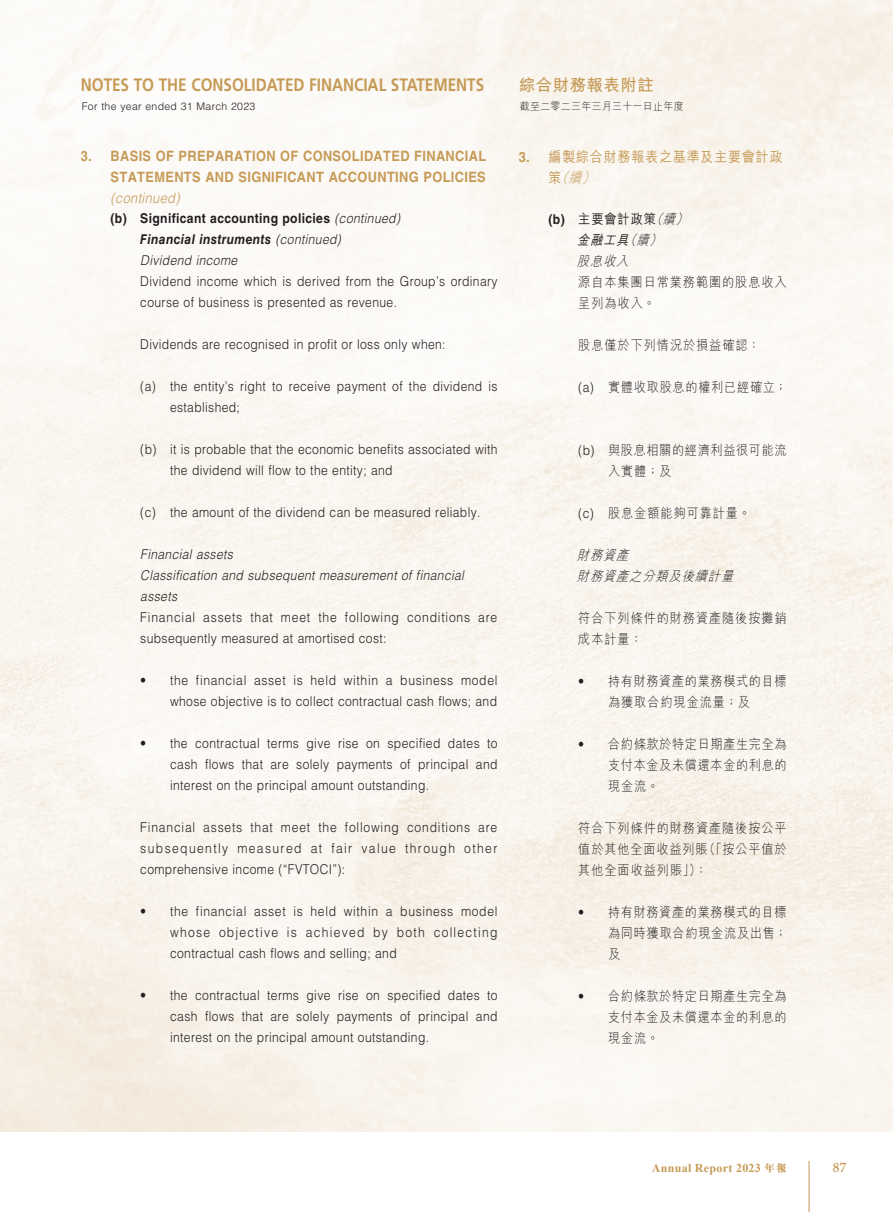
<style>
.page{position:relative;width:893px;height:1212px;background:#fff}
.page>*{position:absolute;margin:0;border:0;box-sizing:border-box;transform-origin:0 0}
.t1{font:700 18px "Frutiger LT Std";color:#c69a56;scale:.85 1}
.t2{font:700 16.5px "M Hei HK";letter-spacing:.03em;color:#c69a56}
.t3{font:700 14.25px/21px "Helvetica LT Std";letter-spacing:.03em;color:#c69a56;text-align:right;scale:.9 1}
.t4{font:500 14.25px/21px "M Hei HK";letter-spacing:.08em;color:#c69a56;scale:.9 1}
.t5{font:italic 300 14.25px "Helvetica LT Std";letter-spacing:.03em;color:#c69a56;scale:.9 1}
.t6{font:300 13.5px/21px "Helvetica LT Std";letter-spacing:.03em;color:#231f20;text-align:justify;scale:.9 1}
.t7{font:300 13.5px/21px "M Hei HK";letter-spacing:.06em;color:#231f20;text-align:justify;scale:.9 1}
.t8{font:italic 300 13.5px/21px "Helvetica LT Std";letter-spacing:.03em;color:#231f20;scale:.9 1}
.t9{font:300 13.5px/21px "Helvetica LT Std";letter-spacing:.065em;color:#231f20;scale:.9 1}
.t10{font:italic 300 13.5px/21px "M Hei HK";color:#231f20;scale:.9 1}
.t11{font:300 13.5px "M Hei HK";letter-spacing:.08em;color:#231f20;scale:.9 1}
.t12{font:500 13.5px "Palatino LT Std";color:#c69a56}
.t13{font:700 12px "Times New Roman";letter-spacing:.025em;color:#c69a56}
.t14{font:300 10.5px "Helvetica LT Std";letter-spacing:.03em;color:#231f20}
.t15{font:300 10.5px "M Hei HK";letter-spacing:.03em;color:#231f20;scale:.95 1}
.s1{font-family:"Helvetica LT Std";font-weight:700}
.s2{font-weight:300;font-style:italic}
.s3{font-family:"Helvetica LT Std";font-weight:700;font-style:normal}
.s4{font-weight:500;font-style:normal}
.s5{font-weight:500}
.s6{font-family:"Helvetica LT Std"}
.s7{font-weight:700;font-style:normal}
.s8{font-weight:700}
.s9{font-family:"M Sung HK";font-weight:800;font-size:10.5px}
</style>
<div class="page">
<img style="left:0;top:0;width:893px;height:1131px">
<hr style="left:809px;top:1161px;width:1px;height:51px;background:#c69a56">
<h1 class="t1" style="left:81px;top:75px;width:476px">NOTES TO THE CONSOLIDATED FINANCIAL STATEMENTS</h1>
<p class="t2" style="left:519px;top:72px;width:137px">綜合財務報表附註</p>
<p class="t14" style="left:82px;top:99px;width:175px">For the year ended 31 March 2023</p>
<p class="t15" style="left:520px;top:99px;width:174px">截至二零二三年三月三十一日止年度</p>
<p class="t4" style="left:549px;top:145px;width:262px;text-indent:-30px"><span class="s1">3.</span> 編製綜合財務報表之基準及主要會計政策<span class="s2">（續）</span></p>
<p class="t10" style="left:577px;top:208px;width:130px;text-indent:-28px"><span class="s3">(b)</span> <span class="s4">主要會計政策</span>（續）<span class="s5">金融工具</span>（續）<br>股息收入</p>
<p class="t7" style="left:578px;top:271px;width:233px">源自本集團日常業務範圍的股息收入呈列為收入。</p>
<p class="t11" style="left:578px;top:335px;width:204px">股息僅於下列情況於損益確認：</p>
<p class="t7" style="left:578px;top:376px;width:233px"><span class="s6">(a)</span> 實體收取股息的權利已經確立；</p>
<p class="t3" style="left:81px;top:145px;width:452px">3. BASIS OF PREPARATION OF CONSOLIDATED FINANCIAL<br>STATEMENTS AND SIGNIFICANT ACCOUNTING POLICIES</p>
<p class="t5" style="left:111px;top:189px;width:78px">(continued)</p>
<p class="t8" style="left:140px;top:208px;width:290px;text-indent:-30px"><span class="s7">(b) Significant accounting policies</span> (continued)<br><span class="s8">Financial instruments</span> (continued)<br>Dividend income</p>
<p class="t6" style="left:140px;top:271px;width:398px">Dividend income which is derived from the Group’s ordinary course of business is presented as revenue.</p>
<p class="t6" style="left:140px;top:334px;width:341px">Dividends are recognised in profit or loss only when:</p>
<p class="t6" style="left:170px;top:376px;width:365px;text-indent:-30px">(a) the entity’s right to receive payment of the dividend is established;</p>
<p class="t6" style="left:170px;top:439px;width:365px;text-indent:-30px">(b) it is probable that the economic benefits associated with the dividend will flow to the entity; and</p>
<p class="t6" style="left:140px;top:502px;width:379px">(c) the amount of the dividend can be measured reliably.</p>
<p class="t8" style="left:140px;top:544px;width:361px">Financial assets<br>Classification and subsequent measurement of financial assets</p>
<p class="t9" style="left:140px;top:607px;width:398px">Financial assets that meet the following conditions are subsequently measured at amortised cost:</p>
<p class="t6" style="left:140px;top:670px;width:398px;text-align:right">• the financial asset is held within a business model whose objective is to collect contractual cash flows; and</p>
<p class="t6" style="left:170px;top:733px;width:365px;text-indent:-30px">• the contractual terms give rise on specified dates to cash flows that are solely payments of principal and interest on the principal amount outstanding.</p>
<p class="t6" style="left:140px;top:817px;width:398px">Financial assets that meet the following conditions are subsequently measured at fair value through other comprehensive income (“FVTOCI”):</p>
<p class="t6" style="left:170px;top:901px;width:365px;text-indent:-30px">• the financial asset is held within a business model whose objective is achieved by both collecting contractual cash flows and selling; and</p>
<p class="t6" style="left:170px;top:985px;width:365px;text-indent:-30px">• the contractual terms give rise on specified dates to cash flows that are solely payments of principal and interest on the principal amount outstanding.</p>
<p class="t7" style="left:608px;top:439px;width:200px;text-indent:-30px"><span class="s6">(b)</span> 與股息相關的經濟利益很可能流入實體；及</p>
<p class="t11" style="left:578px;top:503px;width:193px"><span class="s6">(c)</span> 股息金額能夠可靠計量。</p>
<p class="t10" style="left:577px;top:544px;width:180px">財務資產<br>財務資產之分類及後續計量</p>
<p class="t7" style="left:578px;top:607px;width:233px">符合下列條件的財務資產隨後按攤銷成本計量：</p>
<p class="t7" style="left:578px;top:670px;width:233px;text-align:center"><span class="s6">•</span> 持有財務資產的業務模式的目標為獲取合約現金流量；及</p>
<p class="t7" style="left:608px;top:733px;width:200px;text-indent:-30px"><span class="s6">•</span> 合約條款於特定日期產生完全為支付本金及未償還本金的利息的現金流。</p>
<p class="t7" style="left:578px;top:817px;width:233px">符合下列條件的財務資產隨後按公平值於其他全面收益列賬（「按公平值於其他全面收益列賬」）：</p>
<p class="t7" style="left:608px;top:901px;width:200px;text-indent:-30px"><span class="s6">•</span> 持有財務資產的業務模式的目標為同時獲取合約現金流及出售；及</p>
<p class="t7" style="left:608px;top:985px;width:200px;text-indent:-30px"><span class="s6">•</span> 合約條款於特定日期產生完全為支付本金及未償還本金的利息的現金流。</p>
<p class="t13" style="left:652px;top:1159px;width:136px">Annual Report 2023 <span class="s9">年報</span></p>
<p class="t12" style="left:833px;top:1159px;width:15px">87</p>
</div>
